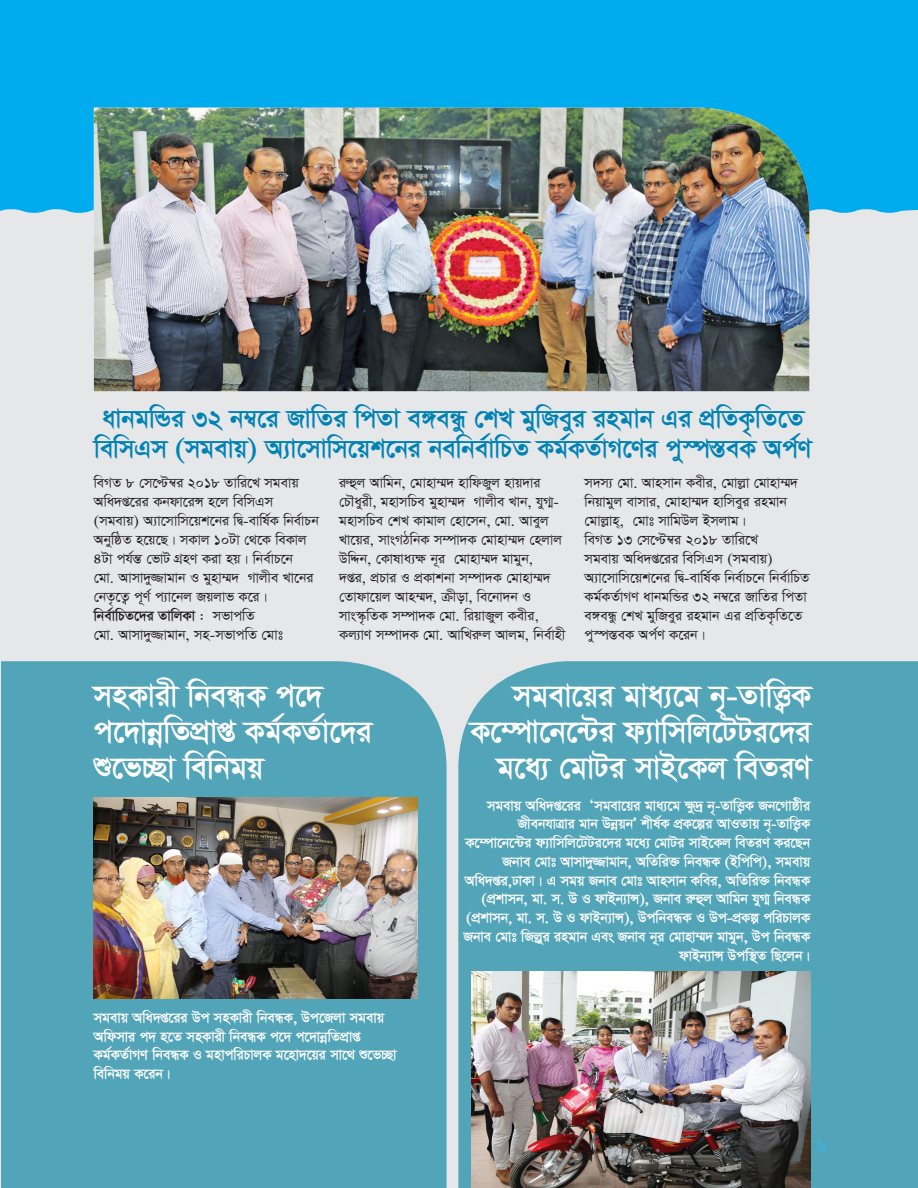
<style>
.page{position:relative;width:918px;height:1188px;background:#fff}
.page>*{position:absolute;margin:0;border:0;box-sizing:border-box;transform-origin:0 0}
.t1{font:700 36px/36px "Sutonny MJ";color:#fff}
.t2{font:700 30px/30px "Sutonny MJ";color:#0082b5}
.t3{font:700 19.8px "Sutonny MJ";color:#42b3da}
.t4{font:16.5px/18.9px "Sutonny MJ";color:#231f20}
.t5{font:700 16.5px/18.8px "Sutonny MJ";color:#fff}
.s1{font-weight:700}
</style>
<div class="page">
<div style="left:0;top:128px;width:918px;height:1060px;background:#e6e7e9"></div>
<div style="left:0;top:0;width:918px;height:213px;background:#00aced"></div>
<div style="left:458px;top:661px;width:460px;height:527px;background:#52a4b8"></div>
<div style="left:1px;top:661px;width:446px;height:527px;background:#52a4b8"></div>
<img style="left:94px;top:798px;width:324px;height:201px">
<img style="left:472px;top:972px;width:339px;height:216px">
<img style="left:94px;top:108px;width:715px;height:283px">
<p class="t2" style="left:94px;top:405px;width:719px">AVBGWÛI 32 B¤^‡I RVWZI WCZV E½EÜZ†KL GYWREYI INGVB GI CÖWZK…WZ‡Z<br>WEWMGM (MGEVQ) A¨V‡MVWM‡QK‡BI BEWBE©VWPZ KG©KZ©VM‡YI CY¯Ú¯ÍEK AC©Y</p>
<p class="t4" style="left:94px;top:474px;width:226px">WEMZ 8 †M‡Þ¤^I 2018 ZVWI‡L MGEVQ AWA`ß‡II KBDV‡IÝ N‡J WEWMGM (MGEVQ) A¨V‡MVWM‡QK‡BI WØ-EVWL©K WBE©VPB ABYWÔZ N‡Q‡Q| MKVJ 10UV †_‡K WEKVJ 4UV CH©ŠÍ†FVU MÖNY KIV NQ| WBE©VP‡B<br>†GV. AVMV`Y¾VGVB I GYNV¤§` MVJXE LV‡BI †BZ…‡Z¡ C~Y© C¨V‡BJ RQJVF K‡I|</p>
<p class="t4" style="left:94px;top:607px;width:191px"><span class="s1">WBE©VWPZ‡`I ZVWJKV</span> : MFVCWZ<br>†GV. AVMV`Y¾VGVB, MN-MFVCWZ †GVT</p>
<p class="t4" style="left:339px;top:474px;width:228px">IÆÛJ AVWGB, †GVNV¤§` NVWDRYJ NVQ`VI †PŠAYIX, GNVMWPE GYNV¤§` MVJXE LVB, HYM¥- GNVMWPE †KL KVGVJ †NV‡MB, †GV. AVEYJ LV‡QI, MVSMVWBK M¤ÚV`K †GVNV¤§` †NJVJ DWÏB, †KVLVA¨Ÿ B~I †GVNV¤§` GVGYB,<br>`ßI, CÖPVI I CÖKVKBV M¤ÚV`K †GVNV¤§` †ZVDV‡QJ AVN¤§`, ΜXOV, WE‡BV`B I MVS¯‹…WZK M¤ÚV`K †GV. WIQVRYJ KEXI, KJ¨VY M¤ÚV`K †GV. AVWLIÆJ AVJG, WBE©VNX</p>
<p class="t4" style="left:585px;top:474px;width:215px">M`M¨ †GV. AVNMVB KEXI, †GVJØV †GVNV¤§`<br>WBQVGYJ EVMVI, †GVNV¤§` NVWMEYI INGVB †GVJØVN&amp;, †GVT MVWGDJ BMJVG|</p>
<p class="t4" style="left:585px;top:531px;width:227px">WEMZ 13 †M‡Þ¤^I 2018 ZVWI‡L<br>MGEVQ AWA`ß‡II WEWMGM (MGEVQ)<br>A¨V‡MVWM‡QK‡BI WØ-EVWL©K WBE©VP‡B WBE©VWPZ KG©KZ©VMY AVBGWÛI 32 B¤^‡I RVWZI WCZV E½EÜZ†KL GYWREYI INGVB GI CÖWZK…WZ‡Z CY¯Ú¯ÍEK AC©Y K‡IB|</p>
<p class="t1" style="left:94px;top:679px;width:280px">MNKVIX WBEÜK C‡`<br>C‡`VBŒWZCÖVß KG©KZ©V‡`I<br>Ï‡F”QV WEWBGQ</p>
<p class="t5" style="left:94px;top:1009px;width:304px">MGEVQ AWA`ß‡II DC MNKVIX WBEÜK, DC‡RJV MGEVQ AWDMVI C` N‡Z MNKVIX WBEÜK C‡` C‡`VBŒWZCÖVß KG©KZ©VMY WBEÜK I GNVCWIPVJK G‡NV`‡QI MV‡_ Ï‡F”QV WEWBGQ K‡IB|</p>
<p class="t1" style="left:470px;top:679px;width:342px;text-align:right">MGEV‡QI GVA¨‡G B„-ZVWË¡K<br>K‡¤ÚV‡B‡›UI D¨VWMWJ‡UUI‡`I<br>G‡A¨ †GVUI MVB‡KJ WEZIY</p>
<p class="t5" style="left:463px;top:797px;width:348px;text-align:right">MGEVQ AWA`ß‡II ÔMGEV‡QI GVA¨‡G ŸZ`ªB„-ZVWË¡K RB‡MVÔXI RXEBHVÎVI GVB DBŒQBÕ KXL©K CÖK‡ÍI AVIZVQ B„-ZVWË¡K K‡¤ÚV‡B‡›UI D¨VWMWJ‡UUI‡`I G‡A¨ †GVUI MVB‡KJ WEZIY KI‡QB RBVE †GVT AVMV`Y¾VGVB, AWZWI³ WBEÜK (BWCWC), MGEVQ AWA`ßI,XVKV| G MGQ RBVE †GVT AVNMVB KWEI, AWZWI³ WBEÜK (CÖKVMB, GV. M. D I DVBB¨VÝ), RBVE IÆÛJ AVWGB HYM¥ WBEÜK (CÖKVMB, GV. M. D I DVBB¨VÝ), DCWBEÜK I DC-CÖKÍ CWIPVJK RBVE †GVT WRJØYI INGVB GES RBVE B~I †GVNV¤§` GVGYB, DC WBEÜK DVBB¨VÝ DCW¯’Z WQ‡JB|</p>
<p class="t3" style="left:817px;top:1135px;width:11px">9</p>
</div>
